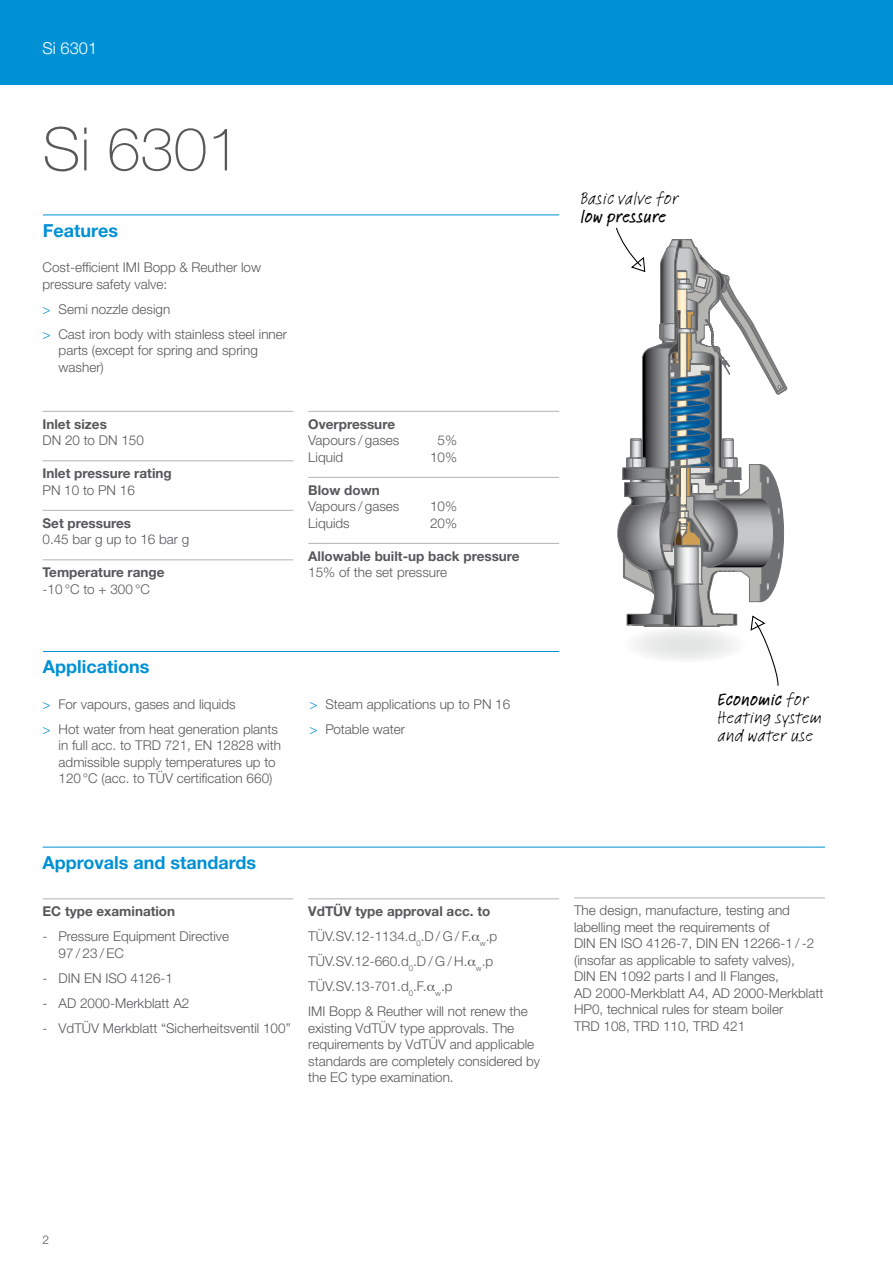
<style>
.page{position:relative;width:893px;height:1263px;background:#fff}
.page>*{position:absolute;margin:0;border:0;box-sizing:border-box;transform-origin:0 0}
.t1{font:100 60px "Helvetica Neue LTW1 G";color:#58585a}
.t2{font:18px/18px "Feltpen LT";color:#000}
.t3{font:700 18px "Helvetica Neue";color:#0091d5}
.t4{font:500 18px "Feltpen LT";color:#000}
.t5{font:300 16.5px "Helvetica Neue LTW1 G";color:#fff}
.t6{font:300 13.5px/16.5px "Helvetica Neue LTW1 G";color:#58585a}
.t7{font:700 13.5px "Helvetica Neue";color:#58585a}
.t8{font:300 12px "Helvetica Neue LTW1 G";color:#58585a}
.s1{color:#0091d5}
.s2{font-weight:500}
</style>
<div class="page">
<div style="left:0;top:0;width:893px;height:85px;background:#0091d5"></div>
<svg style="left:616px;top:227px;width:171px;height:459px"></svg>
<hr style="left:43px;top:214px;width:516px;height:1px;background:#0091d5">
<hr style="left:43px;top:411px;width:250px;height:1px;background:#b1b3b4">
<hr style="left:43px;top:460px;width:250px;height:1px;background:#b1b3b4">
<hr style="left:43px;top:510px;width:250px;height:1px;background:#b1b3b4">
<hr style="left:43px;top:559px;width:250px;height:1px;background:#b1b3b4">
<hr style="left:308px;top:411px;width:251px;height:1px;background:#b1b3b4">
<hr style="left:308px;top:477px;width:251px;height:1px;background:#b1b3b4">
<hr style="left:308px;top:543px;width:251px;height:1px;background:#b1b3b4">
<hr style="left:43px;top:651px;width:516px;height:1px;background:#0091d5">
<hr style="left:43px;top:847px;width:782px;height:1px;background:#0091d5">
<hr style="left:43px;top:898px;width:250px;height:1px;background:#b1b3b4">
<hr style="left:308px;top:898px;width:251px;height:1px;background:#b1b3b4">
<hr style="left:574px;top:897px;width:251px;height:1px;background:#b1b3b4">
<p class="t5" style="left:43px;top:38px;width:56px">Si 6301</p>
<h1 class="t1" style="left:43px;top:113px;width:199px">Si 6301</h1>
<h2 class="t3" style="left:43px;top:219px;width:77px">Features</h2>
<p class="t6" style="left:43px;top:259px;width:220px">Cost-efficient IMI Bopp &amp; Reuther low pressure safety valve:</p>
<p class="t6" style="left:43px;top:296px;width:246px;line-height:25px"><span class="s1">&gt;</span> Semi nozzle design<br><span class="s1">&gt;</span> Cast iron body with stainless steel inner</p>
<p class="t6" style="left:59px;top:342px;width:201px">parts (except for spring and spring washer)</p>
<p class="t7" style="left:43px;top:416px;width:66px">Inlet sizes</p>
<p class="t6" style="left:43px;top:432px;width:103px">DN 20 to DN 150</p>
<p class="t7" style="left:43px;top:465px;width:131px">Inlet pressure rating</p>
<p class="t6" style="left:43px;top:482px;width:94px">PN 10 to PN 16</p>
<p class="t7" style="left:43px;top:514px;width:90px">Set pressures</p>
<p class="t6" style="left:43px;top:531px;width:148px">0.45 bar g up to 16 bar g</p>
<p class="t7" style="left:43px;top:564px;width:123px">Temperature range</p>
<p class="t6" style="left:43px;top:581px;width:109px">-10 °C to + 300 °C</p>
<p class="t7" style="left:308px;top:416px;width:88px">Overpressure</p>
<p class="t6" style="left:308px;top:432px;width:93px">Vapours / gases</p>
<p class="t6" style="left:438px;top:432px;width:21px">5%</p>
<p class="t6" style="left:308px;top:449px;width:36px">Liquid</p>
<p class="t6" style="left:430px;top:449px;width:29px">10%</p>
<p class="t7" style="left:308px;top:481px;width:73px">Blow down</p>
<p class="t6" style="left:308px;top:498px;width:93px">Vapours / gases</p>
<p class="t6" style="left:430px;top:498px;width:29px">10%</p>
<p class="t6" style="left:308px;top:515px;width:43px">Liquids</p>
<p class="t6" style="left:430px;top:515px;width:29px">20%</p>
<p class="t7" style="left:308px;top:547px;width:213px">Allowable built-up back pressure</p>
<p class="t6" style="left:308px;top:564px;width:140px">15% of the set pressure</p>
<h2 class="t3" style="left:43px;top:656px;width:108px">Applications</h2>
<p class="t6" style="left:43px;top:691px;width:237px;line-height:25px"><span class="s1">&gt;</span> For vapours, gases and liquids<br><span class="s1">&gt;</span> Hot water from heat generation plants</p>
<p class="t6" style="left:59px;top:737px;width:224px">in full acc. to TRD 721, EN 12828 with admissible supply temperatures up to<br>120°C (acc. to TÜV certification 660)</p>
<p class="t6" style="left:309px;top:691px;width:202px;line-height:25px"><span class="s1">&gt;</span> Steam applications up to PN 16 <span class="s1">&gt;</span> Potable water</p>
<h2 class="t3" style="left:43px;top:851px;width:215px">Approvals and standards</h2>
<p class="t7" style="left:43px;top:903px;width:134px">EC type examination</p>
<p class="t6" style="left:59px;top:928px;width:172px;text-indent:-16px">- Pressure Equipment Directive<br>97/23/EC</p>
<p class="t6" style="left:43px;top:969px;width:132px">- DIN EN ISO 4126-1</p>
<p class="t6" style="left:43px;top:994px;width:148px">- AD 2000-Merkblatt A2</p>
<p class="t6" style="left:43px;top:1020px;width:250px">- VdTÜV Merkblatt “Sicherheitsventil 100”</p>
<p class="t7" style="left:308px;top:903px;width:184px">VdTÜV type approval acc. to</p>
<p class="t6" style="left:308px;top:924px;width:221px;line-height:25px">TÜV.SV.12-1134.d<sub>0</sub>.D / G / F. <sub>w</sub>.p<br>TÜV.SV.12-660.d<sub>0</sub>.D / G / H. <sub>w</sub>.p<br>TÜV.SV.13-701.d<sub>0</sub>.F. <sub>w</sub>.p<br>IMI Bopp &amp; Reuther will not renew the</p>
<p class="t6" style="left:308px;top:1020px;width:233px">existing VdTÜV type approvals. The requirements by VdTÜV and applicable standards are completely considered by the EC type examination.</p>
<h2 class="t2" style="left:580px;top:189px;width:100px">Basic valve for</h2>
<h2 class="t4" style="left:580px;top:204px;width:87px">low pressure</h2>
<h2 class="t2" style="left:718px;top:690px;width:106px"><span class="s2">Economic</span> for<br>Heating system and water use</h2>
<p class="t6" style="left:574px;top:902px;width:251px">The design, manufacture, testing and labelling meet the requirements of<br>DIN EN ISO 4126-7, DIN EN 12266-1 / -2 (insofar as applicable to safety valves),<br>DIN EN 1092 parts I and II Flanges,<br>AD 2000-Merkblatt A4, AD 2000-Merkblatt HP0, technical rules for steam boiler<br>TRD 108, TRD 110, TRD 421</p>
<p class="t8" style="left:43px;top:1232px;width:8px">2</p>
</div>
